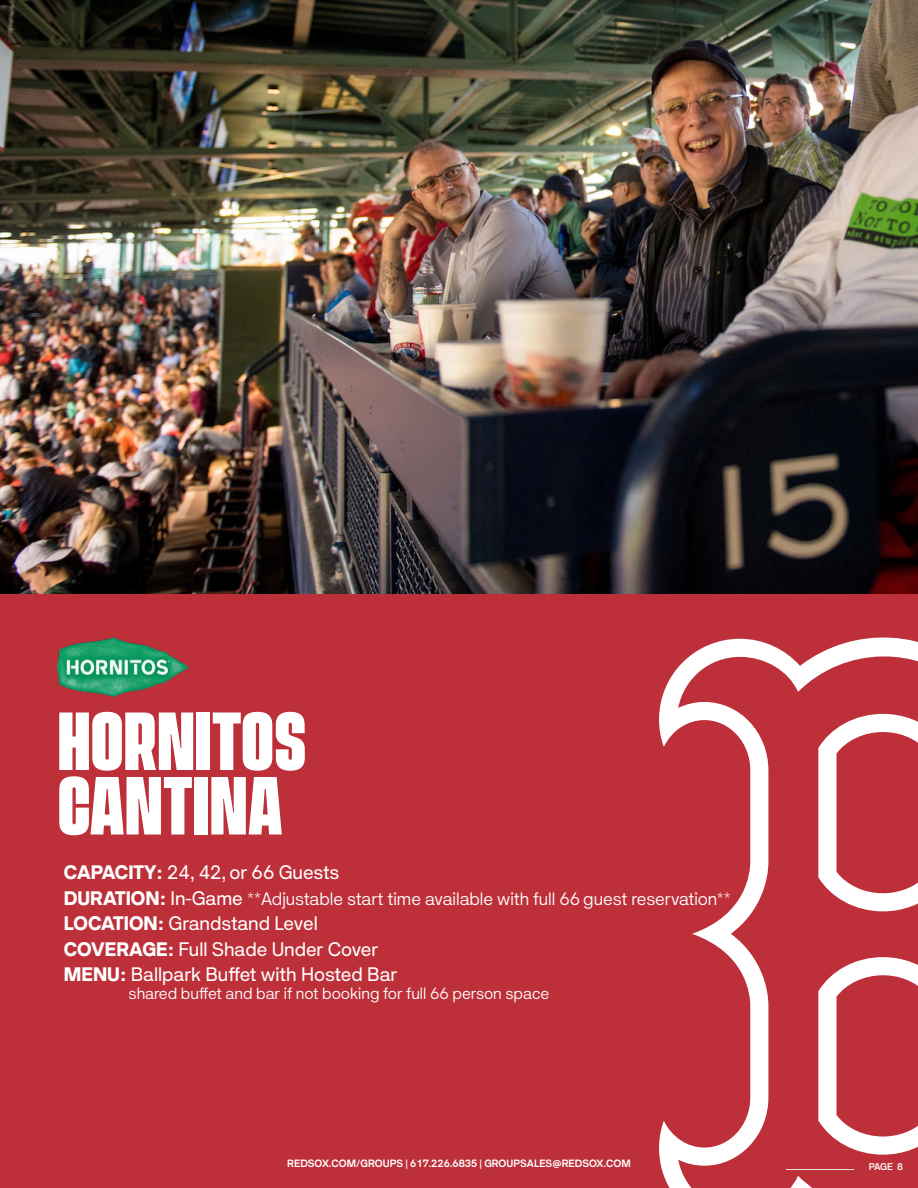
<style>
.page{position:relative;width:918px;height:1188px;background:#bd3039}
.page>*{position:absolute;margin:0;border:0;box-sizing:border-box;transform-origin:0 0}
.Cover{font:800 75px "Vanguard CF";letter-spacing:.01em;color:#fff}
.Body_White{font:18px "HK Requisite";letter-spacing:-.005em;color:#fff}
.Body_White-2{font:300 16.5px "HK Requisite";color:#fff}
.Body_White-3{font:300 15px "HK Requisite";color:#fff}
.t1{font:700 9.75px "HK Requisite";letter-spacing:.005em;color:#fff}
.t2{font:600 9px "HK Requisite";color:#fff}
.s1{font-weight:900}
.s2{font-weight:900;font-size:18px}
.s3{font-weight:400;font-size:18px}
</style>
<div class="page">
<img style="left:0;top:0;width:918px;height:594px">
<svg style="left:659px;top:638px;width:259px;height:550px"></svg>
<svg style="left:818px;top:714px;width:100px;height:197px"></svg>
<svg style="left:818px;top:957px;width:100px;height:198px"></svg>
<img style="left:58px;top:637px;width:131px;height:59px">
<p class="Cover" style="left:58px;top:683px;width:250px">HORNITOS</p>
<p class="Cover" style="left:58px;top:748px;width:226px">CANTINA</p>
<p class="Body_White" style="left:64px;top:861px;width:277px"><span class="s1">CAPACITY:</span> 24, 42, or 66 Guests</p>
<p class="Body_White-2" style="left:64px;top:888px;width:668px"><span class="s2">DURATION:</span> <span class="s3">In-Game</span> **Adjustable start time available with full 66 guest reservation**</p>
<p class="Body_White" style="left:64px;top:912px;width:256px"><span class="s1">LOCATION:</span> Grandstand Level</p>
<p class="Body_White" style="left:64px;top:938px;width:316px"><span class="s1">COVERAGE:</span> Full Shade Under Cover</p>
<p class="Body_White" style="left:64px;top:963px;width:335px"><span class="s1">MENU:</span> Ballpark Buffet with Hosted Bar</p>
<p class="Body_White-3" style="left:129px;top:984px;width:422px">shared buffet and bar if not booking for full 66 person space</p>
<p class="t1" style="left:287px;top:1158px;width:345px">REDSOX.COM/GROUPS | 617.226.6835 | GROUPSALES@REDSOX.COM</p>
<p class="t2" style="left:869px;top:1162px;width:36px">PAGE 8</p>
</div>
